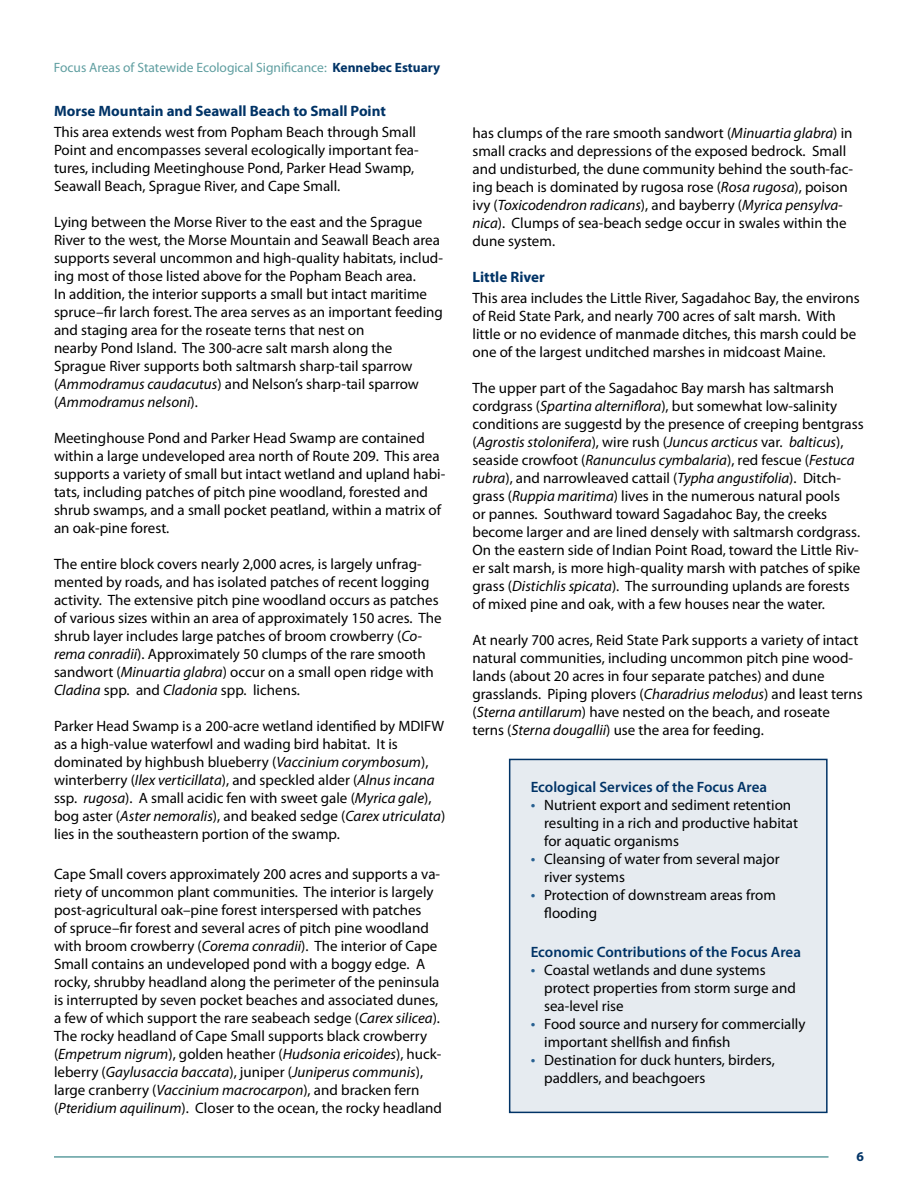
<style>
.page{position:relative;width:918px;height:1188px;background:#fff}
.page>*{position:absolute;margin:0;border:0;box-sizing:border-box;transform-origin:0 0}
.t1{font:16.5px/36px "Myriad Pro";color:#286091}
.t2{font:15px/18px "Myriad Pro";color:#000}
.t3{font:600 15px "Myriad Pro";color:#036}
.t4{font:700 15px "Myriad Pro";color:#036}
.t5{font:13.5px "Myriad Pro";color:#5f9ea0}
.s1{font-weight:700;color:#036}
.s2{font-style:italic}
</style>
<div class="page">
<hr style="left:54px;top:1156px;width:775px;height:2px;background:#5f9ea0">
<div style="left:510px;top:759px;width:317px;height:353px;background:#e6ebf0"></div>
<div style="left:509px;top:759px;width:319px;height:354px;border:2px solid #036"></div>
<p class="t5" style="left:54px;top:59px;width:388px">Focus Areas of Statewide Ecological Significance: <span class="s1">Kennebec Estuary</span></p>
<p class="t4" style="left:54px;top:101px;width:333px">Morse Mountain and Seawall Beach to Small Point</p>
<p class="t2" style="left:54px;top:123px;width:366px">This area extends west from Popham Beach through Small Point and encompasses several ecologically important fea&shy;tures, including Meetinghouse Pond, Parker Head Swamp, Seawall Beach, Sprague River, and Cape Small.</p>
<p class="t2" style="left:54px;top:213px;width:391px">Lying between the Morse River to the east and the Sprague River to the west, the Morse Mountain and Seawall Beach area supports several uncommon and high-quality habitats, includ&shy;ing most of those listed above for the Popham Beach area.<br>In addition, the interior supports a small but intact maritime spruce–fir larch forest. The area serves as an important feeding and staging area for the roseate terns that nest on<br>nearby Pond Island. The 300-acre salt marsh along the Sprague River supports both saltmarsh sharp-tail sparrow (<span class="s2">Ammodramus caudacutus</span>) and Nelson’s sharp-tail sparrow (<span class="s2">Ammodramus nelsoni</span>).</p>
<p class="t2" style="left:54px;top:429px;width:393px">Meetinghouse Pond and Parker Head Swamp are contained within a large undeveloped area north of Route 209. This area supports a variety of small but intact wetland and upland habi&shy;tats, including patches of pitch pine woodland, forested and shrub swamps, and a small pocket peatland, within a matrix of an oak-pine forest.</p>
<p class="t2" style="left:54px;top:555px;width:389px">The entire block covers nearly 2,000 acres, is largely unfrag&shy;mented by roads, and has isolated patches of recent logging activity. The extensive pitch pine woodland occurs as patches of various sizes within an area of approximately 150 acres. The shrub layer includes large patches of broom crowberry (<span class="s2">Co&shy;rema conradii</span>). Approximately 50 clumps of the rare smooth sandwort (<span class="s2">Minuartia glabra</span>) occur on a small open ridge with <span class="s2">Cladina</span> spp. and <span class="s2">Cladonia</span> spp. lichens.</p>
<p class="t2" style="left:54px;top:717px;width:393px">Parker Head Swamp is a 200-acre wetland identified by MDIFW as a high-value waterfowl and wading bird habitat. It is dominated by highbush blueberry (<span class="s2">Vaccinium corymbosum</span>), winterberry (<span class="s2">Ilex verticillata</span>), and speckled alder (<span class="s2">Alnus incana </span>ssp. <span class="s2">rugosa</span>). A small acidic fen with sweet gale (<span class="s2">Myrica gale</span>), bog aster (<span class="s2">Aster nemoralis</span>), and beaked sedge (<span class="s2">Carex utriculata</span>) lies in the southeastern portion of the swamp.</p>
<p class="t2" style="left:54px;top:864px;width:390px">Cape Small covers approximately 200 acres and supports a va&shy;riety of uncommon plant communities. The interior is largely post-agricultural oak–pine forest interspersed with patches<br>of spruce–fir forest and several acres of pitch pine woodland with broom crowberry (<span class="s2">Corema conradii</span>). The interior of Cape Small contains an undeveloped pond with a boggy edge. A rocky, shrubby headland along the perimeter of the peninsula is interrupted by seven pocket beaches and associated dunes, a few of which support the rare seabeach sedge (<span class="s2">Carex silicea</span>).<br>The rocky headland of Cape Small supports black crowberry (<span class="s2">Empetrum nigrum</span>), golden heather (<span class="s2">Hudsonia ericoides</span>), huck&shy;leberry (<span class="s2">Gaylusaccia baccata</span>), juniper (<span class="s2">Juniperus communis</span>), large cranberry (<span class="s2">Vaccinium macrocarpon</span>), and bracken fern (<span class="s2">Pteridium aquilinum</span>). Closer to the ocean, the rocky headland</p>
<p class="t2" style="left:472px;top:123px;width:382px">has clumps of the rare smooth sandwort (<span class="s2">Minuartia glabra</span>) in small cracks and depressions of the exposed bedrock. Small and undisturbed, the dune community behind the south-fac&shy;ing beach is dominated by rugosa rose (<span class="s2">Rosa rugosa</span>), poison ivy (<span class="s2">Toxicodendron radicans</span>), and bayberry (<span class="s2">Myrica pensylva&shy;nica</span>). Clumps of sea-beach sedge occur in swales within the dune system.</p>
<p class="t4" style="left:472px;top:267px;width:74px">Little River</p>
<p class="t2" style="left:472px;top:289px;width:389px">This area includes the Little River, Sagadahoc Bay, the environs of Reid State Park, and nearly 700 acres of salt marsh. With little or no evidence of manmade ditches, this marsh could be one of the largest unditched marshes in midcoast Maine.</p>
<p class="t2" style="left:472px;top:379px;width:393px">The upper part of the Sagadahoc Bay marsh has saltmarsh cordgrass (<span class="s2">Spartina alterniflora</span>), but somewhat low-salinity conditions are suggestd by the presence of creeping bentgrass (<span class="s2">Agrostis stolonifera</span>), wire rush (<span class="s2">Juncus arcticus</span> var. <span class="s2">balticus</span>), seaside crowfoot (<span class="s2">Ranunculus cymbalaria</span>), red fescue (<span class="s2">Festuca rubra</span>), and narrowleaved cattail (<span class="s2">Typha angustifolia</span>). Ditch&shy;grass (<span class="s2">Ruppia maritima</span>) lives in the numerous natural pools<br>or pannes. Southward toward Sagadahoc Bay, the creeks become larger and are lined densely with saltmarsh cordgrass.<br>On the eastern side of Indian Point Road, toward the Little Riv&shy;er salt marsh, is more high-quality marsh with patches of spike grass (<span class="s2">Distichlis spicata</span>). The surrounding uplands are forests of mixed pine and oak, with a few houses near the water.</p>
<p class="t2" style="left:472px;top:631px;width:392px">At nearly 700 acres, Reid State Park supports a variety of intact natural communities, including uncommon pitch pine wood&shy;lands (about 20 acres in four separate patches) and dune grasslands. Piping plovers (<span class="s2">Charadrius melodus</span>) and least terns (<span class="s2">Sterna antillarum</span>) have nested on the beach, and roseate terns (<span class="s2">Sterna dougallii</span>) use the area for feeding.</p>
<p class="t3" style="left:531px;top:777px;width:238px">Ecological Services of the Focus Area</p>
<p class="t2" style="left:544px;top:795px;width:255px">Nutrient export and sediment retention resulting in a rich and productive habitat for aquatic organisms<br>Cleansing of water from several major river systems<br>Protection of downstream areas from flooding</p>
<p class="t3" style="left:531px;top:942px;width:272px">Economic Contributions of the Focus Area</p>
<p class="t2" style="left:544px;top:960px;width:263px">Coastal wetlands and dune systems protect properties from storm surge and sea-level rise<br>Food source and nursery for commercially important shellfish and finfish<br>Destination for duck hunters, birders, paddlers, and beachgoers</p>
<p class="t1" style="left:531px;top:786px;width:6px">•</p>
<p class="t1" style="left:531px;top:840px;width:6px">• •</p>
<p class="t1" style="left:531px;top:951px;width:6px">•</p>
<p class="t1" style="left:531px;top:1005px;width:6px">• •</p>
</div>
